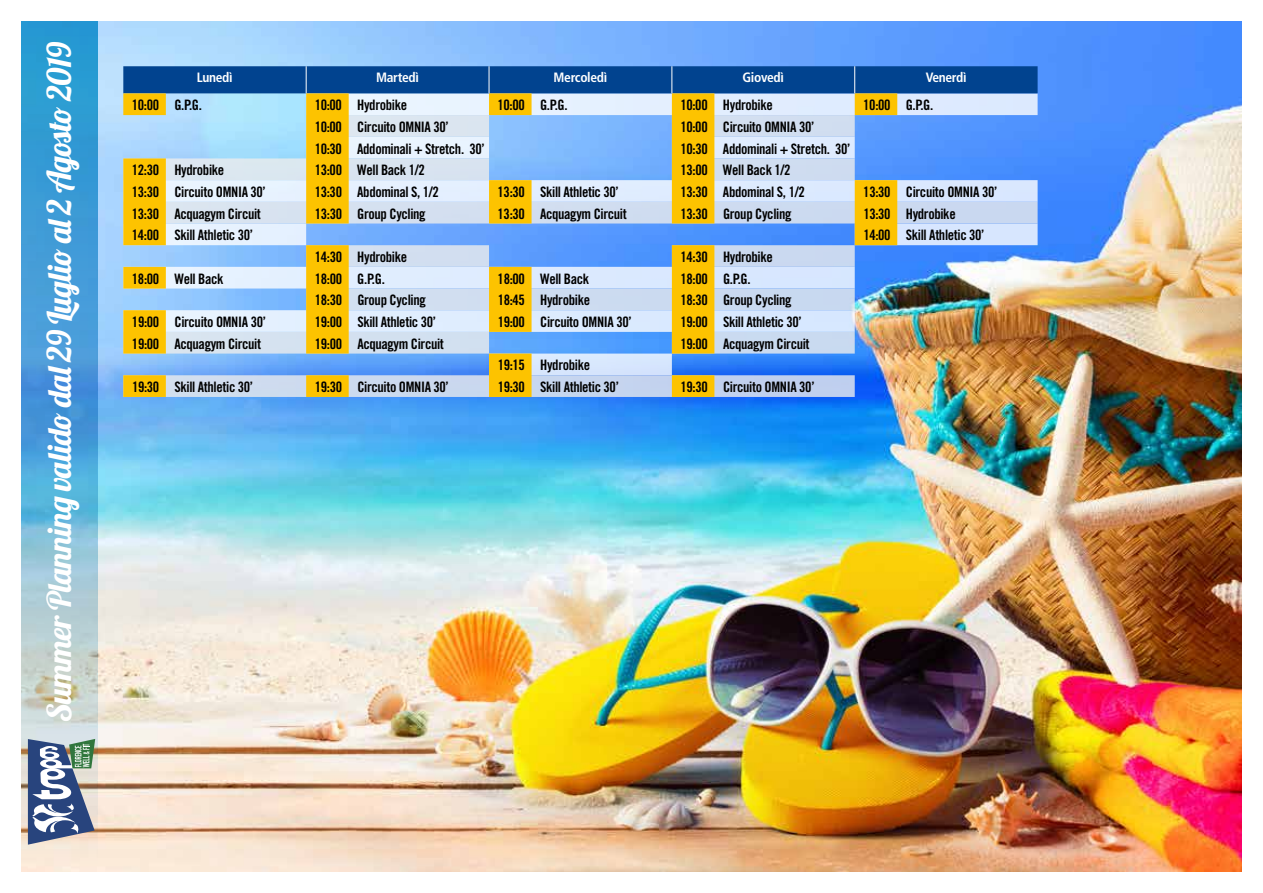
<style>
.page{position:relative;width:1263px;height:893px;background:#fff}
.page>*{position:absolute;margin:0;border:0;box-sizing:border-box;transform-origin:0 0}
.t1{font:33px "Lobster 1.4";letter-spacing:-.025em;color:#fff}
.t2{font:14.4px "Trade Gothic LT Std Bd Cn 20";letter-spacing:-.025em;color:#000}
.t3{font:700 condensed 13.5px "Frutiger LT Std";letter-spacing:-.025em;color:#fff}
</style>
<div class="page">
<img style="left:21px;top:21px;width:1221px;height:851px">
<img style="left:897px;top:115px;width:140px;height:282px">
<svg style="left:22px;top:21px;width:76px;height:851px"></svg>
<svg style="left:28px;top:739px;width:67px;height:106px"></svg>
<div style="left:123px;top:66px;width:914px;height:27px;background:#01438f"></div>
<svg style="left:123px;top:93px;width:774px;height:304px"></svg>
<h1 class="t1" style="left:38px;top:722px;width:681px;rotate:-90deg">Summer Planning valido dal 29 Luglio al 2 Agosto 2019</h1>
<p class="t3" style="left:197px;top:70px;width:37px">Lunedì</p>
<p class="t3" style="left:376px;top:70px;width:44px">Martedì</p>
<p class="t3" style="left:554px;top:70px;width:55px">Mercoledì</p>
<p class="t3" style="left:742px;top:70px;width:43px">Giovedì</p>
<p class="t3" style="left:926px;top:70px;width:42px">Venerdì</p>
<p class="t2" style="left:132px;top:96px;width:72px">10:00 G.P.G.</p>
<p class="t2" style="left:315px;top:96px;width:94px">10:00 Hydrobike</p>
<p class="t2" style="left:497px;top:96px;width:72px">10:00 G.P.G.</p>
<p class="t2" style="left:680px;top:96px;width:94px">10:00 Hydrobike</p>
<p class="t2" style="left:863px;top:96px;width:72px">10:00 G.P.G.</p>
<p class="t2" style="left:315px;top:118px;width:135px">10:00 Circuito OMNIA 30’</p>
<p class="t2" style="left:680px;top:118px;width:135px">10:00 Circuito OMNIA 30’</p>
<p class="t2" style="left:315px;top:140px;width:172px">10:30 Addominali + Stretch. 30’</p>
<p class="t2" style="left:680px;top:140px;width:172px">10:30 Addominali + Stretch. 30’</p>
<p class="t2" style="left:132px;top:161px;width:94px">12:30 Hydrobike</p>
<p class="t2" style="left:315px;top:161px;width:112px">13:00 Well Back 1/2</p>
<p class="t2" style="left:680px;top:161px;width:112px">13:00 Well Back 1/2</p>
<p class="t2" style="left:132px;top:183px;width:135px">13:30 Circuito OMNIA 30’</p>
<p class="t2" style="left:315px;top:183px;width:126px">13:30 Abdominal S, 1/2</p>
<p class="t2" style="left:498px;top:183px;width:123px">13:30 Skill Athletic 30’</p>
<p class="t2" style="left:680px;top:183px;width:126px">13:30 Abdominal S, 1/2</p>
<p class="t2" style="left:863px;top:183px;width:135px">13:30 Circuito OMNIA 30’</p>
<p class="t2" style="left:132px;top:205px;width:131px">13:30 Acquagym Circuit</p>
<p class="t2" style="left:315px;top:205px;width:112px">13:30 Group Cycling</p>
<p class="t2" style="left:498px;top:205px;width:131px">13:30 Acquagym Circuit</p>
<p class="t2" style="left:680px;top:205px;width:112px">13:30 Group Cycling</p>
<p class="t2" style="left:863px;top:205px;width:94px">13:30 Hydrobike</p>
<p class="t2" style="left:132px;top:226px;width:123px">14:00 Skill Athletic 30’</p>
<p class="t2" style="left:863px;top:226px;width:123px">14:00 Skill Athletic 30’</p>
<p class="t2" style="left:315px;top:248px;width:94px">14:30 Hydrobike</p>
<p class="t2" style="left:680px;top:248px;width:94px">14:30 Hydrobike</p>
<p class="t2" style="left:132px;top:270px;width:93px">18:00 Well Back</p>
<p class="t2" style="left:315px;top:270px;width:72px">18:00 G.P.G.</p>
<p class="t2" style="left:498px;top:270px;width:93px">18:00 Well Back</p>
<p class="t2" style="left:680px;top:270px;width:72px">18:00 G.P.G.</p>
<p class="t2" style="left:315px;top:291px;width:112px">18:30 Group Cycling</p>
<p class="t2" style="left:498px;top:291px;width:94px">18:45 Hydrobike</p>
<p class="t2" style="left:680px;top:291px;width:112px">18:30 Group Cycling</p>
<p class="t2" style="left:132px;top:313px;width:135px">19:00 Circuito OMNIA 30’</p>
<p class="t2" style="left:315px;top:313px;width:123px">19:00 Skill Athletic 30’</p>
<p class="t2" style="left:498px;top:313px;width:135px">19:00 Circuito OMNIA 30’</p>
<p class="t2" style="left:680px;top:313px;width:123px">19:00 Skill Athletic 30’</p>
<p class="t2" style="left:132px;top:335px;width:131px">19:00 Acquagym Circuit</p>
<p class="t2" style="left:315px;top:335px;width:131px">19:00 Acquagym Circuit</p>
<p class="t2" style="left:680px;top:335px;width:131px">19:00 Acquagym Circuit</p>
<p class="t2" style="left:498px;top:356px;width:94px">19:15 Hydrobike</p>
<p class="t2" style="left:132px;top:378px;width:123px">19:30 Skill Athletic 30’</p>
<p class="t2" style="left:315px;top:378px;width:135px">19:30 Circuito OMNIA 30’</p>
<p class="t2" style="left:498px;top:378px;width:123px">19:30 Skill Athletic 30’</p>
<p class="t2" style="left:680px;top:378px;width:135px">19:30 Circuito OMNIA 30’</p>
</div>
